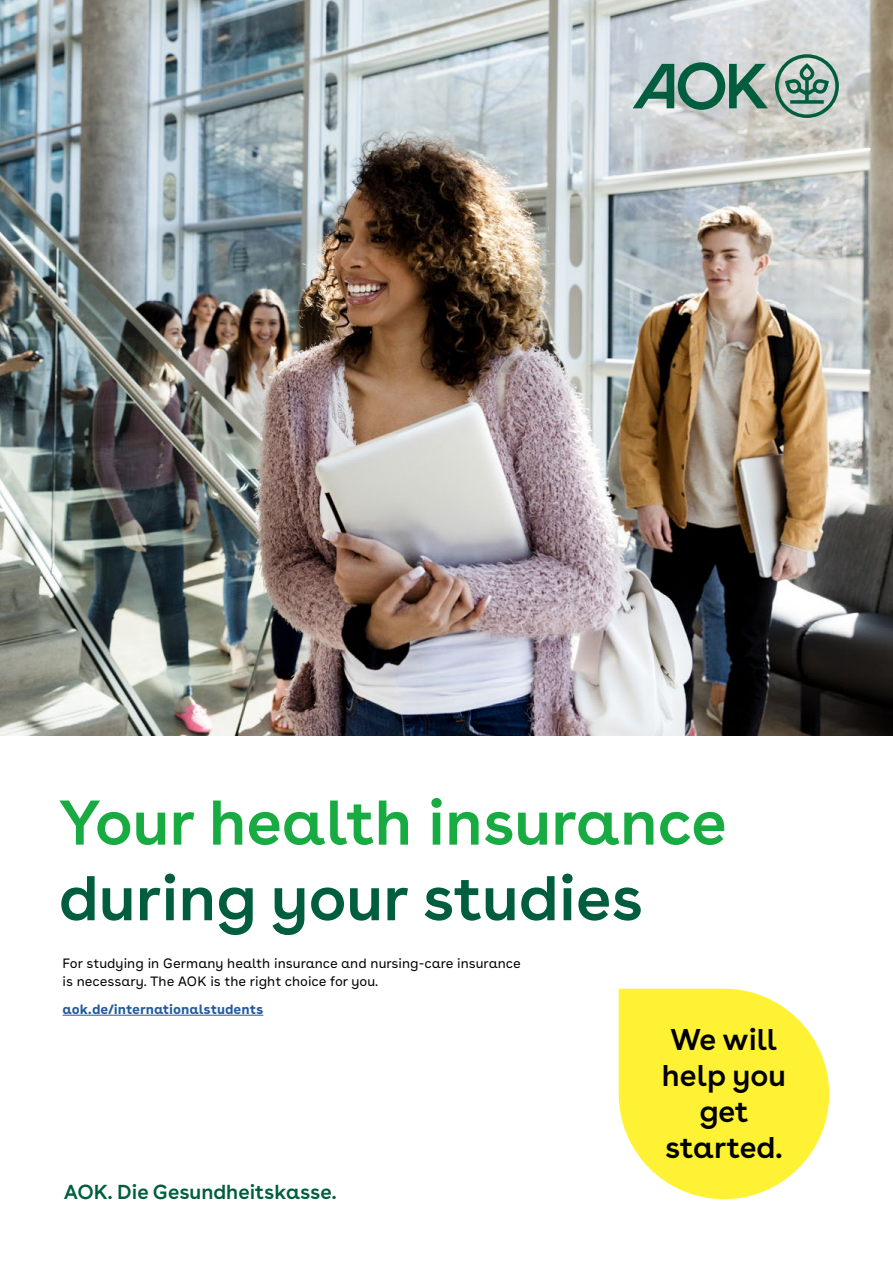
<style>
.page{position:relative;width:893px;height:1263px;background:#fff}
.page>*{position:absolute;margin:0;border:0;box-sizing:border-box;transform-origin:0 0}
.Headline_42pt_120{font:600 63px/75.6px "AOK Buenos Aires";color:#18ab42}
.Störer_Headline__links__20pt_120{font:600 30px/36px "AOK Buenos Aires";color:#000;text-align:center}
.Deskriptor_13_5pt__links{font:600 20.25px "AOK Buenos Aires";color:#005e3f}
.Copy_9pt_135{font:13.5px/18.1px "AOK Buenos Aires Text";color:#000}
.Copy_9pt_135-2{font:700 13.5px "AOK Buenos Aires Text";color:#245a9c}
.s1{color:#005e3f}
</style>
<div class="page">
<img style="left:0;top:0;width:893px;height:736px">
<hr style="left:63px;top:1015px;width:200px;height:1px;background:#245a9c">
<svg style="left:619px;top:989px;width:210px;height:210px"></svg>
<svg style="left:633px;top:54px;width:206px;height:64px;background:#91afa6"></svg>
<p class="Headline_42pt_120" style="left:59px;top:779px;width:669px">Your health insurance <span class="s1">during your studies</span></p>
<p class="Copy_9pt_135" style="left:63px;top:953px;width:460px">For studying in Germany health insurance and nursing-care insurance is necessary. The AOK is the right choice for you.</p>
<p class="Copy_9pt_135-2" style="left:63px;top:997px;width:202px">aok.de/internationalstudents</p>
<p class="Deskriptor_13_5pt__links" style="left:64px;top:1175px;width:274px">AOK. Die Gesundheitskasse.</p>
<p class="Störer_Headline__links__20pt_120" style="left:662px;top:1019px;width:126px">We will help you get started.</p>
</div>
